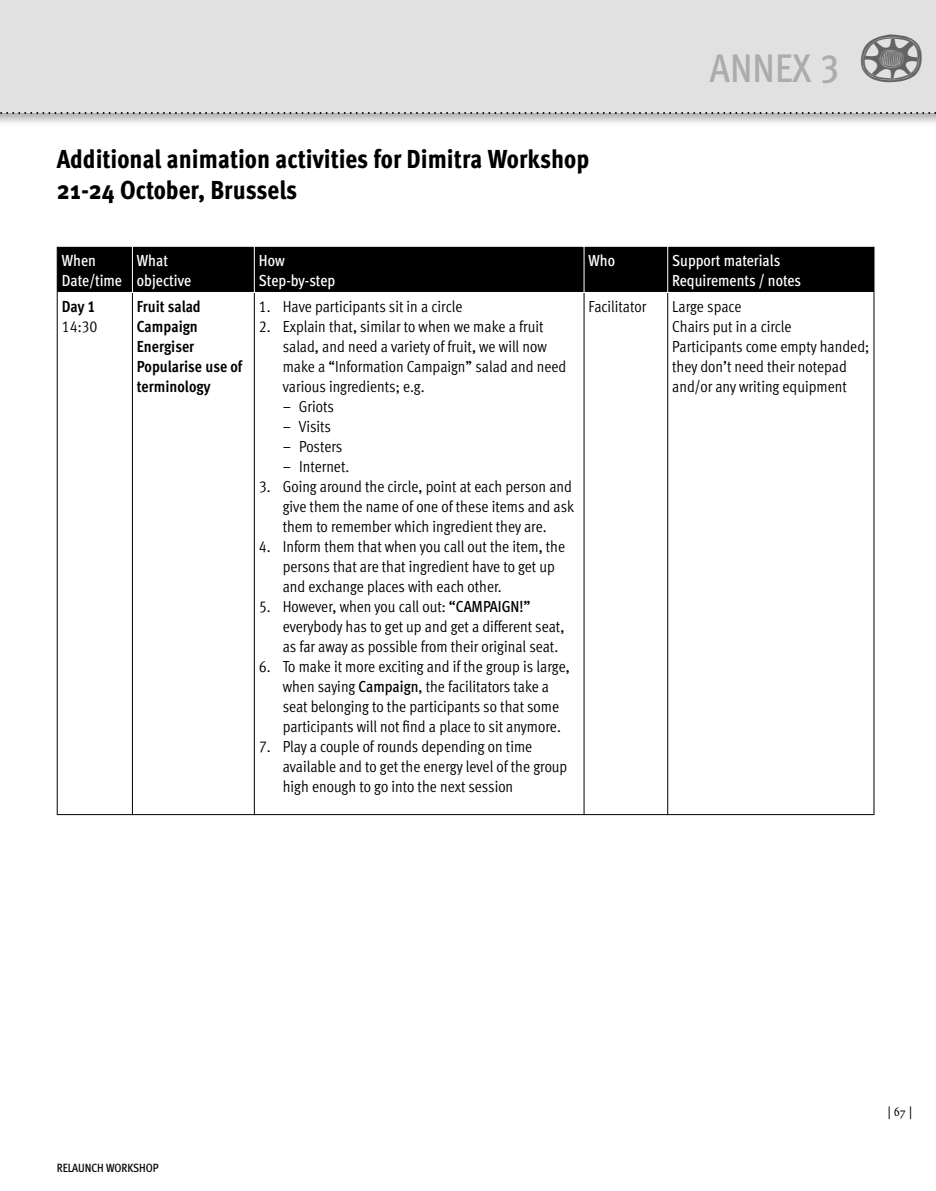
<style>
.page{position:relative;width:936px;height:1191px;background:#fff}
.page>*{position:absolute;margin:0;border:0;box-sizing:border-box;transform-origin:0 0}
.t1{font:500 40px "Meta Cond";color:#acacac}
.t2{font:800 26px/31.2px "Meta Cond";color:#000}
.t3{font:16px/20px "Meta Cond Normal LF";color:#000}
.t4{font:16px/20px "Meta Cond Medium LF";color:#fff}
.t5{font:16px/20px "Meta Cond Bold LF";color:#000}
.t6{font:500 12px "Meta Cond";letter-spacing:-.005em;color:#000}
.t7{font:12px "Quadraat";color:#000}
.s1{font-family:"Meta Cond Medium LF";font-weight:400}
.s2{font-family:"Meta Cond Medium LF"}
</style>
<div class="page">
<div style="left:0;top:0;width:935px;height:126px;background:#000;opacity:.35"></div>
<div style="left:0;top:0;width:935px;height:113px;background:#e1e1e1"></div>
<svg style="left:0;top:112px;width:935px;height:2px"></svg>
<hr style="left:57px;top:292px;width:1px;height:522px;background:#000">
<hr style="left:57px;top:814px;width:75px;height:1px;background:#000">
<hr style="left:132px;top:293px;width:1px;height:522px;background:#000">
<hr style="left:133px;top:814px;width:121px;height:1px;background:#000">
<hr style="left:254px;top:293px;width:1px;height:522px;background:#000">
<hr style="left:255px;top:814px;width:328px;height:1px;background:#000">
<hr style="left:583px;top:293px;width:1px;height:522px;background:#000">
<hr style="left:584px;top:814px;width:83px;height:1px;background:#000">
<hr style="left:667px;top:293px;width:1px;height:522px;background:#000">
<hr style="left:873px;top:292px;width:1px;height:522px;background:#000">
<hr style="left:668px;top:814px;width:206px;height:1px;background:#000">
<div style="left:57px;top:246px;width:816px;height:47px;background:#000"></div>
<hr style="left:58px;top:292px;width:74px;height:1px;background:#fff">
<hr style="left:133px;top:292px;width:121px;height:1px;background:#fff">
<hr style="left:255px;top:292px;width:328px;height:1px;background:#fff">
<hr style="left:584px;top:292px;width:83px;height:1px;background:#fff">
<hr style="left:668px;top:292px;width:205px;height:1px;background:#fff">
<hr style="left:57px;top:247px;width:1px;height:45px;background:#000">
<hr style="left:873px;top:247px;width:1px;height:45px;background:#000">
<h2 class="t2" style="left:57px;top:143px;width:534px">Additional animation activities for Dimitra Workshop<br>21-24 October, Brussels</h2>
<h1 class="t1" style="left:710px;top:46px;width:131px">ANNEX <span class="s1">3</span></h1>
<p class="t4" style="left:62px;top:250px;width:62px">When<br>Date/time</p>
<p class="t4" style="left:137px;top:250px;width:56px">What objective</p>
<p class="t4" style="left:259px;top:250px;width:78px">How<br>Step-by-step</p>
<p class="t4" style="left:588px;top:250px;width:28px">Who</p>
<p class="t4" style="left:672px;top:250px;width:130px">Support materials<br>Requirements / notes</p>
<p class="t5" style="left:62px;top:296px;width:35px">Day 1</p>
<p class="t3" style="left:62px;top:316px;width:37px">14:30</p>
<p class="t5" style="left:137px;top:296px;width:107px">Fruit salad<br>Campaign<br>Energiser<br>Popularise use of terminology</p>
<p class="t3" style="left:259px;top:296px;width:205px">1. Have participants sit in a circle</p>
<p class="t3" style="left:588px;top:296px;width:59px">Facilitator</p>
<p class="t3" style="left:672px;top:296px;width:198px">Large space<br>Chairs put in a circle<br>Participants come empty handed; they don’t need their notepad and/or any writing equipment</p>
<p class="t3" style="left:283px;top:316px;width:285px;text-indent:-24px">2. Explain that, similar to when we make a fruit salad, and need a variety of fruit, we will now make a “Information Campaign” salad and need various ingredients; e.g.</p>
<p class="t3" style="left:283px;top:396px;width:53px">– Griots</p>
<p class="t3" style="left:283px;top:416px;width:50px">– Visits</p>
<p class="t3" style="left:283px;top:436px;width:61px">– Posters</p>
<p class="t3" style="left:283px;top:456px;width:68px">– Internet.</p>
<p class="t3" style="left:283px;top:476px;width:293px;text-indent:-24px">3. Going around the circle, point at each person and give them the name of one of these items and ask them to remember which ingredient they are.</p>
<p class="t3" style="left:283px;top:536px;width:284px;text-indent:-24px">4. Inform them that when you call out the item, the persons that are that ingredient have to get up and exchange places with each other.</p>
<p class="t3" style="left:283px;top:596px;width:283px;text-indent:-24px">5. However, when you call out: <span class="s2">“CAMPAIGN!” </span>everybody has to get up and get a different seat, as far away as possible from their original seat.</p>
<p class="t3" style="left:283px;top:656px;width:288px;text-indent:-24px">6. To make it more exciting and if the group is large, when saying <span class="s2">Campaign</span>, the facilitators take a seat belonging to the participants so that some participants will not find a place to sit anymore.</p>
<p class="t3" style="left:283px;top:736px;width:286px;text-indent:-24px">7. Play a couple of rounds depending on time available and to get the energy level of the group high enough to go into the next session</p>
<p class="t6" style="left:57px;top:1160px;width:103px">RELAUNCH WORKSHOP</p>
<p class="t7" style="left:886px;top:1105px;width:27px">| 67 |</p>
</div>
